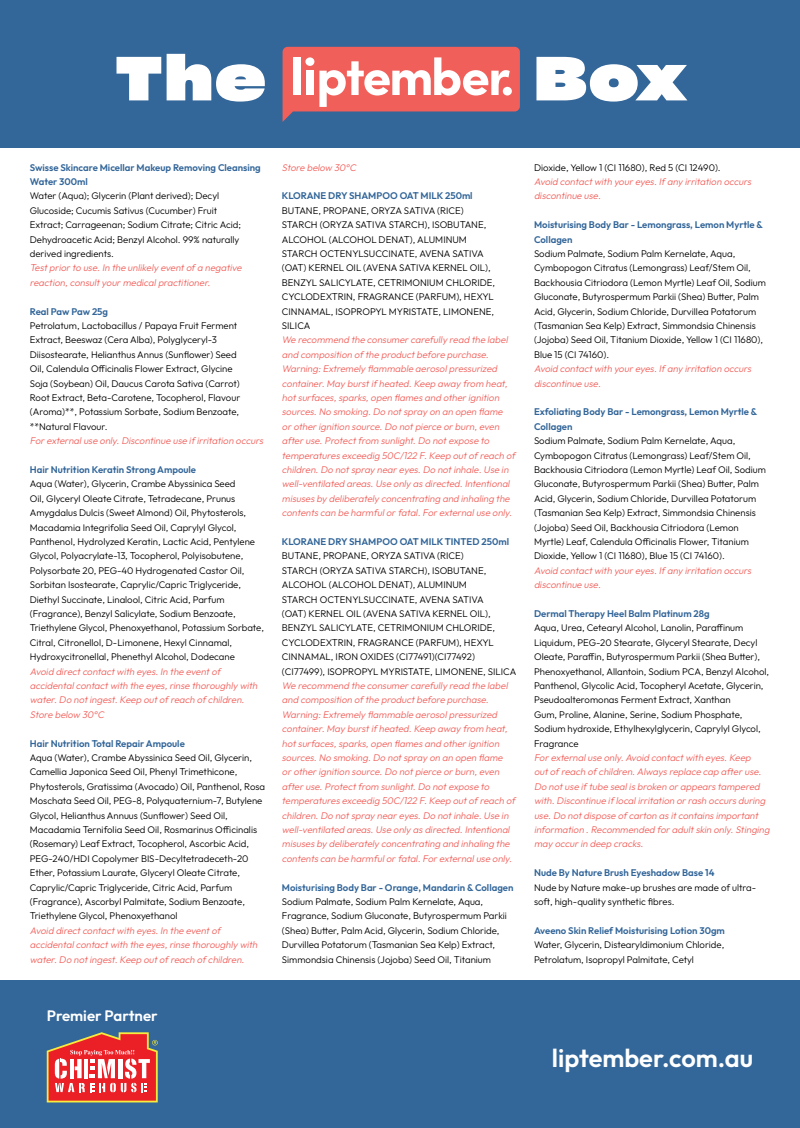
<style>
.page{position:relative;width:800px;height:1128px;background:#fff}
.page>*{position:absolute;margin:0;border:0;box-sizing:border-box;transform-origin:0 0}
.t1{font:60.52px "Sharp Grotesk Bold 25";letter-spacing:.025em;color:#fff}
.t2{font:600 25.36px "Outfit";color:#fff}
.t3{font:600 15.04px "Outfit";color:#fff}
.t4{font:300 9.6px/14.4px "Outfit";color:#000}
.t5{font:italic 300 9.6px/14.4px "Outfit";color:#f15f5a}
.t6{font:600 9.6px/14.4px "Outfit";color:#369}
</style>
<div class="page">
<div style="left:0;top:0;width:800px;height:148px;background:#369"></div>
<div style="left:0;top:980px;width:800px;height:148px;background:#369"></div>
<svg style="left:283px;top:47px;width:237px;height:75px;background:#d98285"></svg>
<svg style="left:47px;top:1032px;width:111px;height:70px;background:#de615d"></svg>
<h1 class="t1" style="left:115px;top:28px;width:152px">The</h1>
<h1 class="t1" style="left:534px;top:28px;width:152px">Box</h1>
<p class="t6" style="left:30px;top:160px;width:232px">Swisse Skincare Micellar Makeup Removing Cleansing<br>Water 300ml</p>
<p class="t4" style="left:30px;top:189px;width:213px">Water (Aqua); Glycerin (Plant derived); Decyl Glucoside; Cucumis Sativus (Cucumber) Fruit Extract; Carrageenan; Sodium Citrate; Citric Acid; Dehydroacetic Acid; Benzyl Alcohol. 99% naturally derived ingredients.</p>
<p class="t5" style="left:30px;top:261px;width:216px">Testpriorto use.In the unlikely eventofa negative reaction,consultyourmedicalpractitioner.</p>
<p class="t6" style="left:30px;top:304px;width:80px">Real Paw Paw 25g</p>
<p class="t4" style="left:30px;top:319px;width:212px">Petrolatum, Lactobacillus / Papaya Fruit Ferment Extract, Beeswaz (Cera Alba), Polyglyceryl-3<br>Diisostearate, Helianthus Annus (Sunflower) Seed Oil, Calendula Officinalis Flower Extract, Glycine Soja (Soybean) Oil, Daucus Carota Sativa (Carrot)<br>Root Extract, Beta-Carotene, Tocopherol, Flavour (Aroma)**, Potassium Sorbate, Sodium Benzoate, **Natural Flavour.</p>
<p class="t5" style="left:30px;top:434px;width:237px">Forexternaluse only.Discontinue use ifirritation occurs</p>
<p class="t6" style="left:30px;top:463px;width:168px">Hair Nutrition Keratin Strong Ampoule</p>
<p class="t4" style="left:30px;top:477px;width:236px">Aqua (Water), Glycerin, Crambe Abyssinica Seed<br>Oil, Glyceryl Oleate Citrate, Tetradecane, Prunus Amygdalus Dulcis (Sweet Almond) Oil, Phytosterols, Macadamia Integrifolia Seed Oil, Caprylyl Glycol, Panthenol, Hydrolyzed Keratin, Lactic Acid, Pentylene Glycol, Polyacrylate-13, Tocopherol, Polyisobutene, Polysorbate 20, PEG-40 Hydrogenated Castor Oil, Sorbitan Isostearate, Caprylic/Capric Triglyceride, Diethyl Succinate, Linalool, Citric Acid, Parfum (Fragrance), Benzyl Salicylate, Sodium Benzoate, Triethylene Glycol, Phenoxyethanol, Potassium Sorbate, Citral, Citronellol, D-Limonene, Hexyl Cinnamal, Hydroxycitronellal, Phenethyl Alcohol, Dodecane</p>
<p class="t5" style="left:30px;top:664px;width:231px">Avoid directcontactwith eyes.In the eventof accidentalcontactwith the eyes,rinse thoroughly with water.Do notingest.Keep outofreach ofchildren.<br>Store below 30°C</p>
<p class="t6" style="left:30px;top:736px;width:157px">Hair Nutrition Total Repair Ampoule</p>
<p class="t4" style="left:30px;top:751px;width:237px">Aqua (Water), Crambe Abyssinica Seed Oil, Glycerin, Camellia Japonica Seed Oil, Phenyl Trimethicone, Phytosterols, Gratissima (Avocado) Oil, Panthenol, Rosa Moschata Seed Oil, PEG-8, Polyquaternium-7, Butylene Glycol, Helianthus Annuus (Sunflower) Seed Oil, Macadamia Ternifolia Seed Oil, Rosmarinus Officinalis (Rosemary) Leaf Extract, Tocopherol, Ascorbic Acid, PEG-240/HDI Copolymer BIS-Decyltetradeceth-20<br>Ether, Potassium Laurate, Glyceryl Oleate Citrate, Caprylic/Capric Triglyceride, Citric Acid, Parfum (Fragrance), Ascorbyl Palmitate, Sodium Benzoate, Triethylene Glycol, Phenoxyethanol</p>
<p class="t5" style="left:30px;top:923px;width:231px">Avoid directcontactwith eyes.In the eventof accidentalcontactwith the eyes,rinse thoroughly with water.Do notingest.Keep outofreach ofchildren.</p>
<p class="t5" style="left:282px;top:160px;width:78px">Store below 30°C</p>
<p class="t6" style="left:282px;top:189px;width:192px">KLORANE DRY SHAMPOO OAT MILK 250ml</p>
<p class="t4" style="left:282px;top:203px;width:215px">BUTANE, PROPANE, ORYZA SATIVA (RICE)<br>STARCH (ORYZA SATIVA STARCH), ISOBUTANE, ALCOHOL (ALCOHOL DENAT), ALUMINUM STARCH OCTENYLSUCCINATE, AVENA SATIVA (OAT) KERNEL OIL (AVENA SATIVA KERNEL OIL), BENZYL SALICYLATE, CETRIMONIUM CHLORIDE, CYCLODEXTRIN, FRAGRANCE (PARFUM), HEXYL CINNAMAL, ISOPROPYL MYRISTATE, LIMONENE, SILICA</p>
<p class="t5" style="left:282px;top:333px;width:237px">We recommend the consumercarefully read the label and composition ofthe productbefore purchase.<br>Warning:Extremely flammable aerosolpressurized container.May burstifheated.Keep away from heat, hotsurfaces,sparks,open flames and otherignition sources.No smoking.Do notspray on an open flame orotherignition source.Do notpierce orburn,even afteruse.Protectfrom sunlight.Do notexpose to temperatures exceedig 50C/122 F.Keep outofreach of children.Do notspray neareyes.Do notinhale.Use in well-ventilated areas.Use only as directed.Intentional misuses by deliberately concentrating and inhaling the contents can be harmfulorfatal.Forexternaluse only.</p>
<p class="t6" style="left:282px;top:535px;width:229px">KLORANE DRY SHAMPOO OAT MILK TINTED 250ml</p>
<p class="t4" style="left:282px;top:549px;width:236px">BUTANE, PROPANE, ORYZA SATIVA (RICE)<br>STARCH (ORYZA SATIVA STARCH), ISOBUTANE, ALCOHOL (ALCOHOL DENAT), ALUMINUM<br>STARCH OCTENYLSUCCINATE, AVENA SATIVA<br>(OAT) KERNEL OIL (AVENA SATIVA KERNEL OIL), BENZYL SALICYLATE, CETRIMONIUM CHLORIDE, CYCLODEXTRIN, FRAGRANCE (PARFUM), HEXYL CINNAMAL, IRON OXIDES (CI77491)(CI77492) (CI77499), ISOPROPYL MYRISTATE, LIMONENE, SILICA</p>
<p class="t5" style="left:282px;top:679px;width:237px">We recommend the consumercarefully read the label and composition ofthe productbefore purchase.<br>Warning:Extremely flammable aerosolpressurized container.May burstifheated.Keep away from heat, hotsurfaces,sparks,open flames and otherignition sources.No smoking.Do notspray on an open flame orotherignition source.Do notpierce orburn,even afteruse.Protectfrom sunlight.Do notexpose to temperatures exceedig 50C/122 F.Keep outofreach of children.Do notspray neareyes.Do notinhale.Use in well-ventilated areas.Use only as directed.Intentional misuses by deliberately concentrating and inhaling the contents can be harmfulorfatal.Forexternaluse only.</p>
<p class="t6" style="left:282px;top:880px;width:233px">Moisturising Body Bar - Orange, Mandarin &amp; Collagen</p>
<p class="t4" style="left:282px;top:895px;width:226px">Sodium Palmate, Sodium Palm Kernelate, Aqua, Fragrance, Sodium Gluconate, Butyrospermum Parkii (Shea) Butter, Palm Acid, Glycerin, Sodium Chloride, Durvillea Potatorum (Tasmanian Sea Kelp) Extract, Simmondsia Chinensis (Jojoba) Seed Oil, Titanium</p>
<p class="t4" style="left:534px;top:160px;width:188px">Dioxide, Yellow 1 (CI 11680), Red 5 (CI 12490).</p>
<p class="t5" style="left:534px;top:175px;width:221px">Avoid contactwith youreyes.Ifany irritation occurs discontinue use.</p>
<p class="t6" style="left:534px;top:218px;width:231px">Moisturising Body Bar - Lemongrass, Lemon Myrtle &amp;<br>Collagen</p>
<p class="t4" style="left:534px;top:247px;width:234px">Sodium Palmate, Sodium Palm Kernelate, Aqua, Cymbopogon Citratus (Lemongrass) Leaf/Stem Oil, Backhousia Citriodora (Lemon Myrtle) Leaf Oil, Sodium Gluconate, Butyrospermum Parkii (Shea) Butter, Palm Acid, Glycerin, Sodium Chloride, Durvillea Potatorum (Tasmanian Sea Kelp) Extract, Simmondsia Chinensis (Jojoba) Seed Oil, Titanium Dioxide, Yellow 1 (CI 11680), Blue 15 (CI 74160).</p>
<p class="t5" style="left:534px;top:362px;width:221px">Avoid contactwith youreyes.Ifany irritation occurs discontinue use.</p>
<p class="t6" style="left:534px;top:405px;width:225px">Exfoliating Body Bar - Lemongrass, Lemon Myrtle &amp;<br>Collagen</p>
<p class="t4" style="left:534px;top:434px;width:234px">Sodium Palmate, Sodium Palm Kernelate, Aqua, Cymbopogon Citratus (Lemongrass) Leaf/Stem Oil, Backhousia Citriodora (Lemon Myrtle) Leaf Oil, Sodium Gluconate, Butyrospermum Parkii (Shea) Butter, Palm Acid, Glycerin, Sodium Chloride, Durvillea Potatorum (Tasmanian Sea Kelp) Extract, Simmondsia Chinensis (Jojoba) Seed Oil, Backhousia Citriodora (Lemon Myrtle) Leaf, Calendula Officinalis Flower, Titanium Dioxide, Yellow 1 (CI 11680), Blue 15 (CI 74160).</p>
<p class="t5" style="left:534px;top:563px;width:221px">Avoid contactwith youreyes.Ifany irritation occurs discontinue use.</p>
<p class="t6" style="left:534px;top:607px;width:177px">Dermal Therapy Heel Balm Platinum 28g</p>
<p class="t4" style="left:534px;top:621px;width:237px">Aqua, Urea, Cetearyl Alcohol, Lanolin, Paraffinum Liquidum, PEG-20 Stearate, Glyceryl Stearate, Decyl Oleate, Paraffin, Butyrospermum Parkii (Shea Butter), Phenoxyethanol, Allantoin, Sodium PCA, Benzyl Alcohol, Panthenol, Glycolic Acid, Tocopheryl Acetate, Glycerin, Pseudoalteromonas Ferment Extract, Xanthan<br>Gum, Proline, Alanine, Serine, Sodium Phosphate, Sodium hydroxide, Ethylhexylglycerin, Caprylyl Glycol, Fragrance</p>
<p class="t5" style="left:534px;top:751px;width:239px">Forexternaluse only.Avoid contactwith eyes.Keep outofreach ofchildren.Always replace cap afteruse.<br>Do notuse iftube sealis broken orappears tampered with.Discontinue iflocalirritation orrash occurs during use.Do notdispose ofcarton as itcontains important information .Recommended foradultskin only.Stinging may occurin deep cracks.</p>
<p class="t6" style="left:534px;top:866px;width:182px">Nude By Nature Brush Eyeshadow Base 14</p>
<p class="t4" style="left:534px;top:880px;width:224px">Nude by Nature make-up brushes are made of ultra&shy;soft, high-quality synthetic fibres.</p>
<p class="t6" style="left:534px;top:924px;width:192px">Aveeno Skin Relief Moisturising Lotion 30gm</p>
<p class="t4" style="left:534px;top:938px;width:192px">Water, Glycerin, Distearyldimonium Chloride,<br>Petrolatum, Isopropyl Palmitate, Cetyl</p>
<h3 class="t3" style="left:47px;top:1006px;width:112px">Premier Partner</h3>
<h2 class="t2" style="left:552px;top:1041px;width:203px">liptember.com.au</h2>
</div>
